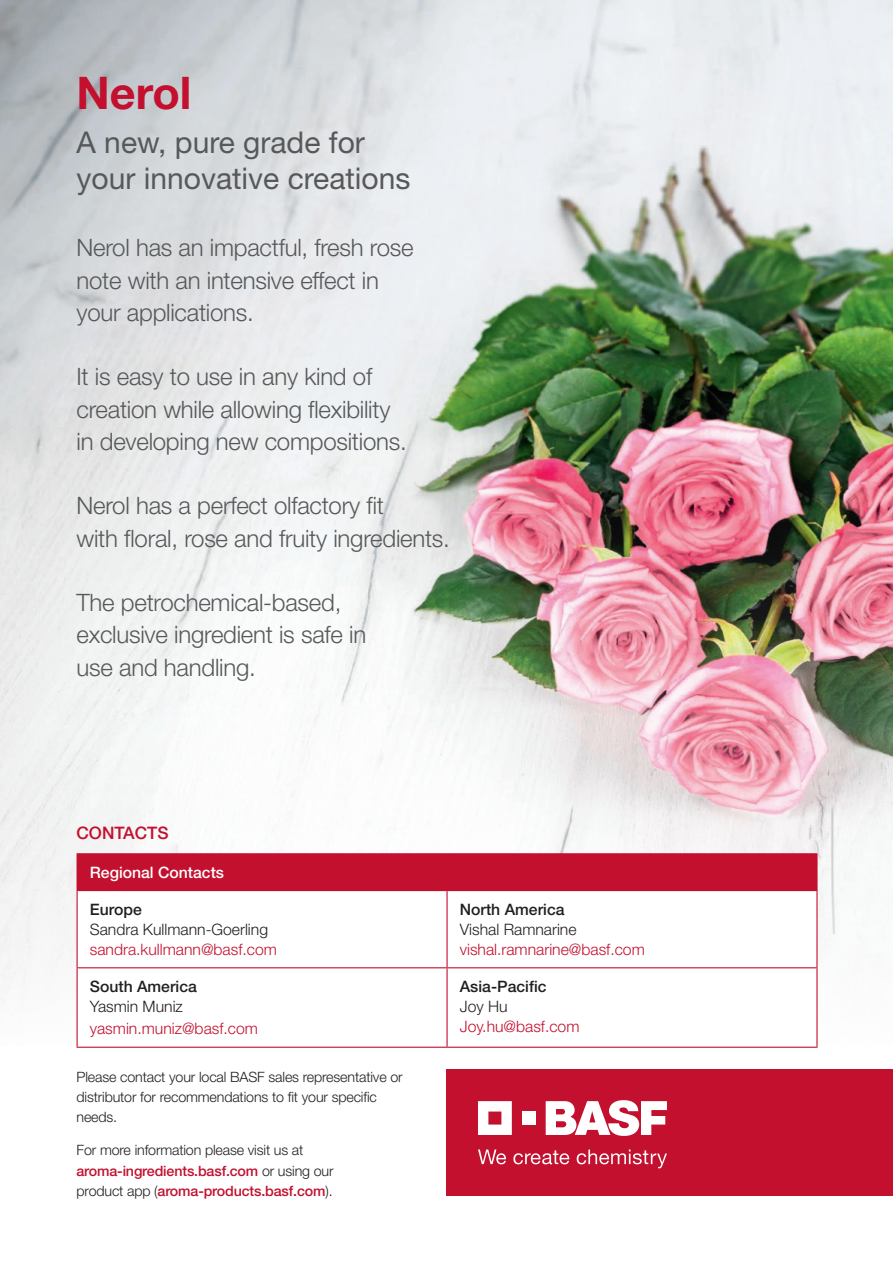
<style>
.page{position:relative;width:893px;height:1263px;background:#fff}
.page>*{position:absolute;margin:0;border:0;box-sizing:border-box;transform-origin:0 0}
.t1{font:700 45px "Helvetica Neue LT Std";color:#c3102e}
.t2{font:30px/36px "Helvetica Neue LT Std";color:#57585a}
.t3{font:300 24px/32.2px "Helvetica Neue LT Std";letter-spacing:-.01em;color:#57585a}
.t4{font:500 17.25px "Helvetica Neue LT Pro";color:#c3102e}
.t5{font:300 15.75px/20.2px "Helvetica Neue LT Pro";color:#c3102e}
.t6{font:500 15.75px/20.2px "Helvetica Neue LT Pro";color:#231f20}
.t7{font:500 15.75px "Helvetica Neue LT Pro";color:#fff}
.t8{font:300 14.25px/20.2px "Helvetica Neue LT Pro";letter-spacing:-.01em;color:#231f20}
.s1{font-weight:500;color:#231f20}
.s2{color:#231f20}
.s3{font-weight:300}
.s4{font-weight:500;color:#c3102e}
</style>
<div class="page">
<img style="left:0;top:0;width:893px;height:1045px">
<div style="left:77px;top:854px;width:740px;height:36px;background:#c3102e"></div>
<svg style="left:78px;top:891px;width:738px;height:156px"></svg>
<hr style="left:77px;top:853px;width:370px;height:1px;background:#c3102e">
<hr style="left:447px;top:853px;width:371px;height:1px;background:#c3102e">
<hr style="left:816px;top:854px;width:2px;height:36px;background:#c3102e">
<hr style="left:77px;top:891px;width:1px;height:76px;background:#c3102e">
<hr style="left:77px;top:968px;width:1px;height:79px;background:#c3102e">
<hr style="left:77px;top:890px;width:370px;height:1px;background:#c3102e">
<hr style="left:447px;top:890px;width:371px;height:1px;background:#c3102e">
<hr style="left:446px;top:891px;width:2px;height:76px;background:#c3102e">
<hr style="left:816px;top:891px;width:2px;height:76px;background:#c3102e">
<hr style="left:446px;top:968px;width:2px;height:79px;background:#c3102e">
<hr style="left:816px;top:968px;width:2px;height:79px;background:#c3102e">
<hr style="left:77px;top:967px;width:370px;height:1px;background:#c3102e">
<hr style="left:447px;top:967px;width:371px;height:1px;background:#c3102e">
<hr style="left:77px;top:1047px;width:370px;height:1px;background:#c3102e">
<hr style="left:447px;top:1047px;width:371px;height:1px;background:#c3102e">
<div style="left:446px;top:1069px;width:447px;height:127px;background:#c3102e"></div>
<svg style="left:478px;top:1101px;width:34px;height:34px"></svg>
<div style="left:522px;top:1111px;width:13px;height:13px;background:#fff"></div>
<svg style="left:546px;top:1100px;width:121px;height:36px"></svg>
<svg style="left:478px;top:1149px;width:28px;height:15px"></svg>
<svg style="left:513px;top:1150px;width:56px;height:14px"></svg>
<svg style="left:577px;top:1149px;width:90px;height:19px"></svg>
<p class="t1" style="left:77px;top:65px;width:116px">Nerol</p>
<p class="t2" style="left:77px;top:124px;width:335px">A new, pure grade for your innovative creations</p>
<p class="t3" style="left:77px;top:231px;width:339px">Nerol has an impactful, fresh rose note with an intensive effect in your applications.</p>
<p class="t3" style="left:77px;top:360px;width:332px">It is easy to use in any kind of creation while allowing flexibility in developing new compositions.</p>
<p class="t3" style="left:77px;top:489px;width:375px">Nerol has a perfect olfactory fit<br>with floral, rose and fruity ingredients.</p>
<p class="t3" style="left:77px;top:586px;width:266px">The petrochemical-based,</p>
<p class="t3" style="left:77px;top:618px;width:291px">exclusive ingredient is safe in</p>
<p class="t3" style="left:77px;top:650px;width:181px">use and handling.</p>
<p class="t4" style="left:77px;top:822px;width:94px">CONTACTS</p>
<p class="t7" style="left:90px;top:863px;width:136px">Regional Contacts</p>
<p class="t5" style="left:90px;top:898px;width:189px"><span class="s1">Europe<br></span><span class="s2">Sandra Kullmann-Goerling </span>sandra.kullmann@basf.com</p>
<p class="t5" style="left:460px;top:898px;width:186px"><span class="s1">North America<br></span><span class="s2">Vishal Ramnarine </span>vishal.ramnarine@basf.com</p>
<p class="t6" style="left:90px;top:976px;width:109px">South America<br><span class="s3">Yasmin Muniz</span></p>
<p class="t5" style="left:90px;top:1018px;width:170px">yasmin.muniz@basf.com</p>
<p class="t5" style="left:460px;top:976px;width:121px"><span class="s1">Asia-Pacific<br></span><span class="s2">Joy Hu<br></span>Joy.hu@basf.com</p>
<p class="t8" style="left:77px;top:1066px;width:328px">Please contact your local BASF sales representative or distributor for recommendations to fit your specific needs.</p>
<p class="t8" style="left:77px;top:1140px;width:258px">For more information please visit us at <span class="s4">aroma-ingredients.basf.com</span> or using our product app (<span class="s4">aroma-products.basf.com</span>).</p>
</div>
